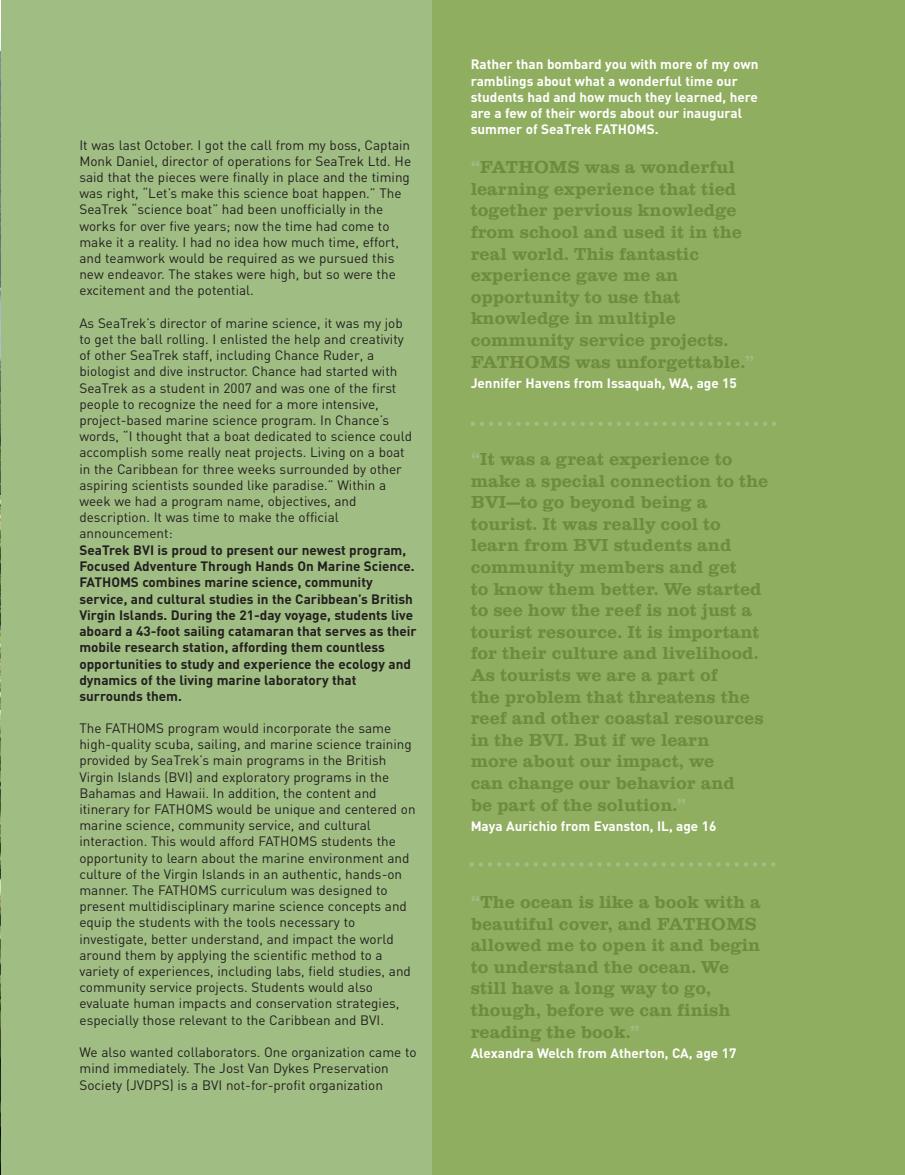
<style>
.page{position:relative;width:905px;height:1175px;background:#fff}
.page>*{position:absolute;margin:0;border:0;box-sizing:border-box;transform-origin:0 0}
.t1{font:700 18px/21.6px "Clarendon T";color:#6f8b40}
.t2{font:13.5px/16.2px "DIN";color:#231f20}
.t3{font:700 13.5px/16.2px "DIN";color:#fff}
.s1{font-weight:700}
.s2{color:#a0be83}
</style>
<div class="page">
<div style="left:0;top:0;width:433px;height:1174px;background:#a0be83"></div>
<div style="left:433px;top:0;width:471px;height:1174px;background:#90ae60"></div>
<img style="left:0;top:0;width:1px;height:1174px">
<svg style="left:470px;top:421px;width:306px;height:5px"></svg>
<svg style="left:469px;top:862px;width:306px;height:4px"></svg>
<p class="t2" style="left:79px;top:137px;width:333px">It was last October. I got the call from my boss, Captain Monk Daniel, director of operations for SeaTrek Ltd. He said that the pieces were finally in place and the timing was right, “Let’s make this science boat happen.” The SeaTrek “science boat” had been unofficially in the works for over five years; now the time had come to make it a reality. I had no idea how much time, effort, and teamwork would be required as we pursued this new endeavor. The stakes were high, but so were the excitement and the potential.</p>
<p class="t2" style="left:79px;top:315px;width:339px">As SeaTrek’s director of marine science, it was my job to get the ball rolling. I enlisted the help and creativity of other SeaTrek staff, including Chance Ruder, a biologist and dive instructor. Chance had started with SeaTrek as a student in 2007 and was one of the first people to recognize the need for a more intensive, project-based marine science program. In Chance’s words, “I thought that a boat dedicated to science could accomplish some really neat projects. Living on a boat in the Caribbean for three weeks surrounded by other aspiring scientists sounded like paradise.” Within a week we had a program name, objectives, and description. It was time to make the official announcement:<br><span class="s1">SeaTrek BVI is proud to present our newest program, Focused Adventure Through Hands On Marine Science.<br>FATHOMS combines marine science, community service, and cultural studies in the Caribbean’s British Virgin Islands. During the 21-day voyage, students live aboard a 43-foot sailing catamaran that serves as their mobile research station, affording them countless opportunities to study and experience the ecology and dynamics of the living marine laboratory that surrounds them.</span></p>
<p class="t2" style="left:79px;top:720px;width:338px">The FATHOMS program would incorporate the same high-quality scuba, sailing, and marine science training provided by SeaTrek’s main programs in the British Virgin Islands (BVI) and exploratory programs in the Bahamas and Hawaii. In addition, the content and itinerary for FATHOMS would be unique and centered on marine science, community service, and cultural interaction. This would afford FATHOMS students the opportunity to learn about the marine environment and culture of the Virgin Islands in an authentic, hands-on manner. The FATHOMS curriculum was designed to present multidisciplinary marine science concepts and equip the students with the tools necessary to investigate, better understand, and impact the world around them by applying the scientific method to a variety of experiences, including labs, field studies, and community service projects. Students would also evaluate human impacts and conservation strategies, especially those relevant to the Caribbean and BVI.</p>
<p class="t2" style="left:79px;top:1044px;width:338px">We also wanted collaborators. One organization came to mind immediately. The Jost Van Dykes Preservation<br>Society (JVDPS) is a BVI not-for-profit organization</p>
<p class="t3" style="left:470px;top:57px;width:289px">Rather than bombard you with more of my own ramblings about what a wonderful time our students had and how much they learned, here are a few of their words about our inaugural summer of SeaTrek FATHOMS.</p>
<p class="t1" style="left:470px;top:156px;width:285px"><span class="s2">“</span>FATHOMS was a wonderful learning experience that tied together pervious knowledge from school and used it in the real world. This fantastic experience gave me an opportunity to use that knowledge in multiple community service projects.<br>FATHOMS was unforgettable.<span class="s2">”</span></p>
<p class="t3" style="left:470px;top:375px;width:268px">Jennifer Havens from Issaquah, WA, age 15</p>
<p class="t1" style="left:470px;top:448px;width:299px"><span class="s2">“</span>It was a great experience to make a special connection to the<br>BVI—to go beyond being a tourist. It was really cool to learn from BVI students and community members and get<br>to know them better. We started to see how the reef is not just a tourist resource. It is important for their culture and livelihood.<br>As tourists we are a part of<br>the problem that threatens the reef and other coastal resources in the BVI. But if we learn<br>more about our impact, we<br>can change our behavior and<br>be part of the solution.<span class="s2">”</span></p>
<p class="t3" style="left:470px;top:818px;width:247px">Maya Aurichio from Evanston, IL, age 16</p>
<p class="t1" style="left:470px;top:891px;width:291px"><span class="s2">“</span>The ocean is like a book with a beautiful cover, and FATHOMS allowed me to open it and begin to understand the ocean. We still have a long way to go, though, before we can finish reading the book.<span class="s2">”</span></p>
<p class="t3" style="left:470px;top:1045px;width:267px">Alexandra Welch from Atherton, CA, age 17</p>
</div>
